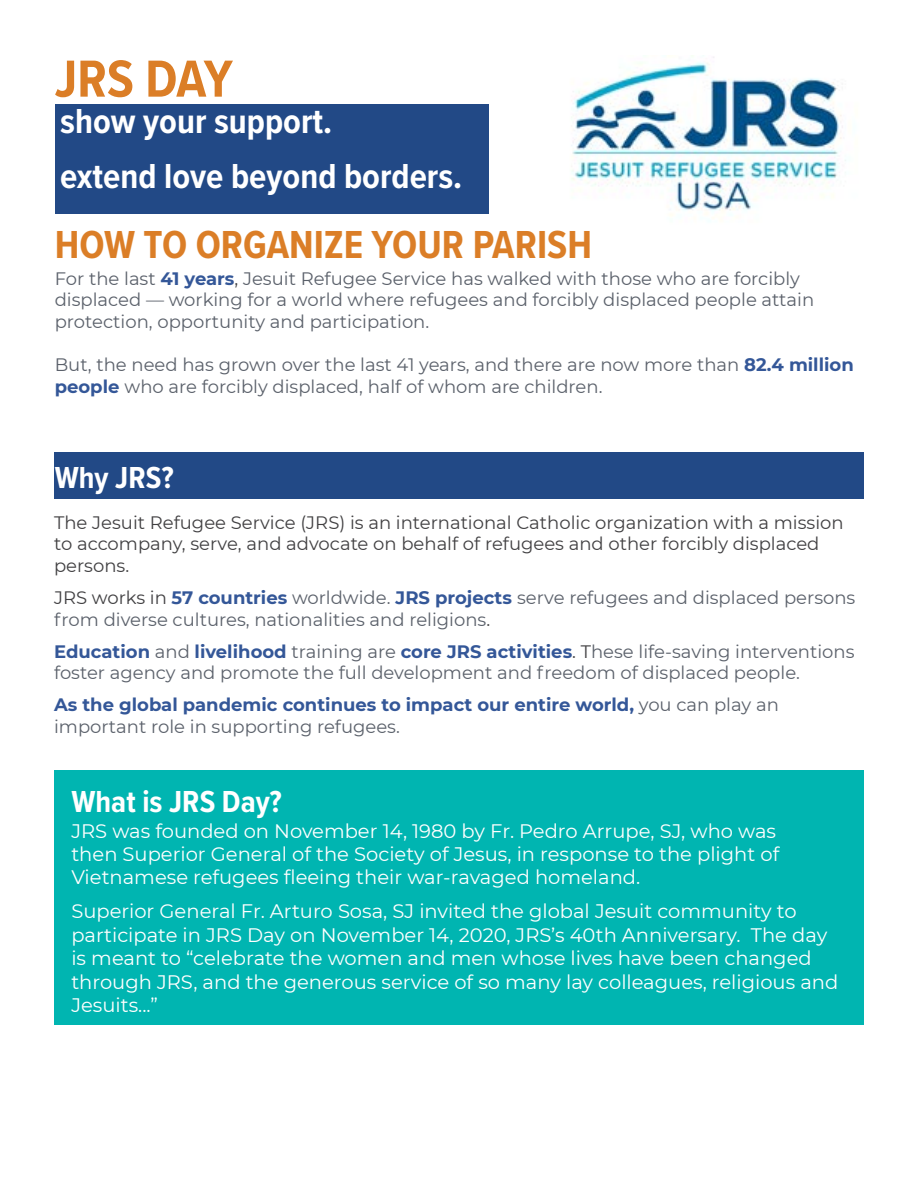
<style>
.page{position:relative;width:918px;height:1188px;background:#fff}
.page>*{position:absolute;margin:0;border:0;box-sizing:border-box;transform-origin:0 0}
.t1{font:700 54px "Proxima Nova Cond";letter-spacing:-.01em;color:#db7e27}
.t2{font:700 40.5px "Proxima Nova Cond";color:#db7e27}
.t3{font:700 36px "Proxima Nova Cond";color:#fff}
.t4{font:700 31.5px "Proxima Nova Cond";color:#fff}
.t5{font:19.5px/23.4px "Montserrat";color:#fff}
.t6{font:18px/21.6px "Montserrat";color:#5b616b}
.t7{font:18px/21.6px "Montserrat";color:#414042}
.t8{font:700 18px/21.6px "Montserrat";color:#345798}
.s1{font-weight:700;color:#345798}
.s2{color:#414042}
.s3{font-weight:400;color:#5b616b}
</style>
<div class="page">
<div style="left:55px;top:452px;width:809px;height:47px;background:#224986"></div>
<div style="left:54px;top:770px;width:810px;height:255px;background:#00b5b1"></div>
<div style="left:55px;top:104px;width:433px;height:110px;background:#224986"></div>
<img style="left:571px;top:55px;width:275px;height:163px">
<h1 class="t1" style="left:55px;top:39px;width:180px">JRS DAY</h1>
<h3 class="t3" style="left:60px;top:95px;width:274px">show your support.</h3>
<h3 class="t3" style="left:60px;top:149px;width:404px">extend love beyond borders.</h3>
<h2 class="t2" style="left:55px;top:215px;width:539px">HOW TO ORGANIZE YOUR PARISH</h2>
<p class="t6" style="left:55px;top:267px;width:761px">For the last <span class="s1">41 years</span><span class="s2">,</span> Jesuit Refugee Service has walked with those who are forcibly displaced — working for a world where refugees and forcibly displaced people attain protection, opportunity and participation.</p>
<p class="t6" style="left:55px;top:353px;width:801px">But, the need has grown over the last 41 years, and there are now more than <span class="s1">82.4 million people</span> who are forcibly displaced, half of whom are children.</p>
<h3 class="t4" style="left:55px;top:454px;width:121px">Why JRS?</h3>
<p class="t7" style="left:54px;top:511px;width:791px">The Jesuit Refugee Service (JRS) is an international Catholic organization with a mission to accompany, serve, and advocate on behalf of refugees and other forcibly displaced persons.</p>
<p class="t6" style="left:54px;top:586px;width:803px"><span class="s2">JRS works in</span> <span class="s1">57 countries</span> worldwide. <span class="s1">JRS projects</span> serve refugees and displaced persons from diverse cultures, nationalities and religions<span class="s2">.</span></p>
<p class="t6" style="left:54px;top:640px;width:802px"><span class="s1">Education</span> and <span class="s1">livelihood</span> training are <span class="s1">core JRS activities</span><span class="s2">. T</span>hese life-saving interventions foster agency and promote the full development and freedom of displaced people.</p>
<p class="t8" style="left:54px;top:693px;width:726px">As the global pandemic continues to impact our entire world, <span class="s3">you can play an important role in supporting refugees.</span></p>
<h3 class="t4" style="left:71px;top:778px;width:212px">What is JRS Day?</h3>
<p class="t5" style="left:71px;top:818px;width:709px">JRS was founded on November 14, 1980 by Fr. Pedro Arrupe, SJ, who was then Superior General of the Society of Jesus, in response to the plight of<br>Vietnamese refugees fleeing their war-ravaged homeland.</p>
<p class="t5" style="left:71px;top:899px;width:768px">Superior General Fr. Arturo Sosa, SJ invited the global Jesuit community to participate in JRS Day on November 14, 2020, JRS’s 40th Anniversary. The day is meant to “celebrate the women and men whose lives have been changed through JRS, and the generous service of so many lay colleagues, religious and Jesuits...”</p>
</div>
